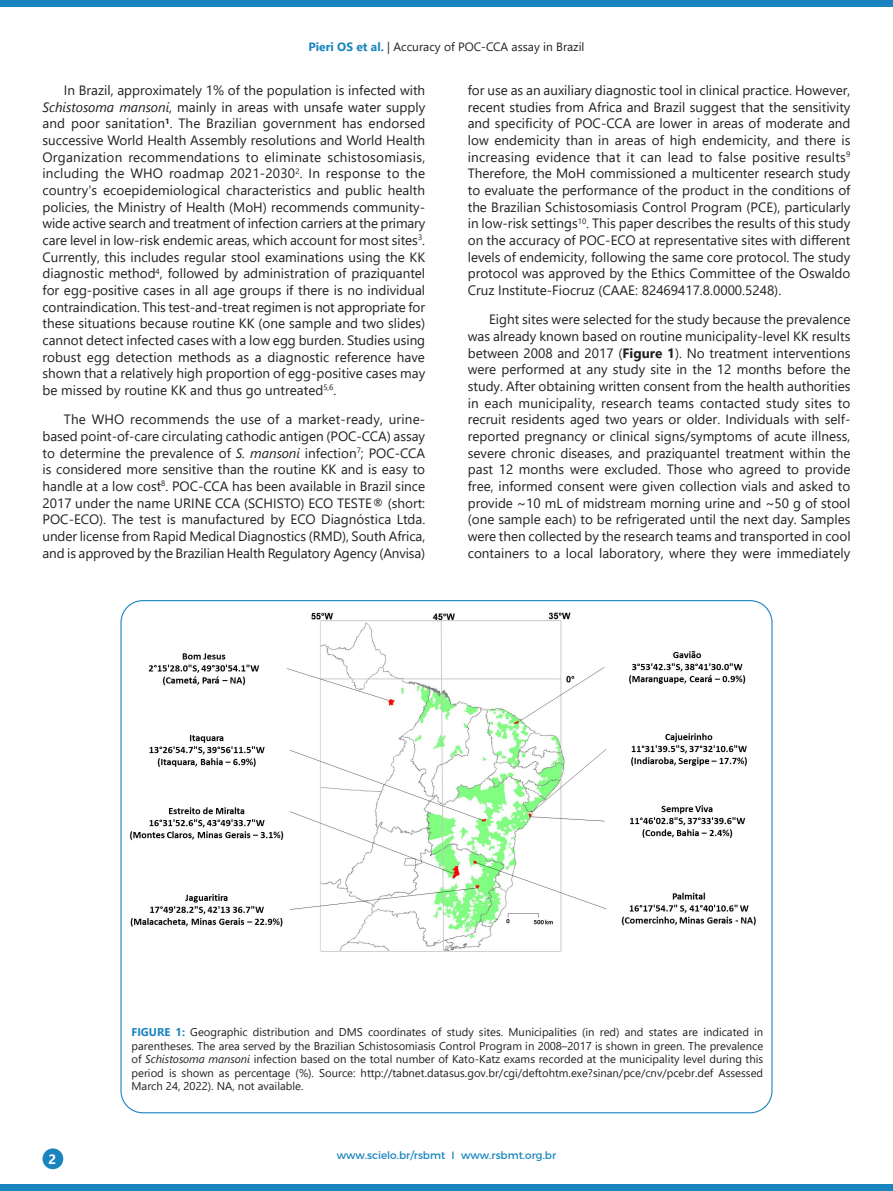
<style>
.page{position:relative;width:893px;height:1191px;background:#fff}
.page>*{position:absolute;margin:0;border:0;box-sizing:border-box;transform-origin:0 0}
.normal_1_5{font:13.5px/16.6px "Segoe UI";color:#231f20;text-align:justify}
.t1{font:700 13.5px "Ebrima";color:#fff}
.cabecalho{font:12px "Segoe UI";color:#231f20}
.FIGURA{font:11.25px/13.5px "Segoe UI";color:#231f20;text-align:justify}
.t2{font:10.5px "Montserrat";color:#1a84bf}
.s1{font-weight:700;color:#1a84bf}
.s2{font-style:italic}
.s3{font-weight:700}
</style>
<div class="page">
<div style="left:43px;top:1148px;width:20px;height:21px;background:#1a84bf;border-radius:50%"></div>
<div style="left:0;top:0;width:893px;height:6px;background:#1a84bf"></div>
<div style="left:0;top:1184px;width:893px;height:7px;background:#1a84bf"></div>
<img style="left:122px;top:606px;width:649px;height:345px">
<p class="cabecalho" style="left:308px;top:36px;width:278px"><span class="s1">Pieri OS et al.</span> | Accuracy of POC-CCA assay in Brazil</p>
<p class="normal_1_5" style="left:43px;top:81px;width:384px;text-indent:21px">In Brazil, approximately 1% of the population is infected with <span class="s2">Schistosoma mansoni</span>, mainly in areas with unsafe water supply and poor sanitation<sup>1</sup>. The Brazilian government has endorsed successive World Health Assembly resolutions and World Health Organization recommendations to eliminate schistosomiasis, including the WHO roadmap 2021-2030<sup>2</sup>. In response to the country's ecoepidemiological characteristics and public health policies, the Ministry of Health (MoH) recommends community&shy;wide active search and treatment of infection carriers at the primary care level in low-risk endemic areas, which account for most sites<sup>3</sup>.<br>Currently, this includes regular stool examinations using the KK diagnostic method<sup>4</sup>, followed by administration of praziquantel for egg-positive cases in all age groups if there is no individual contraindication. This test-and-treat regimen is not appropriate for these situations because routine KK (one sample and two slides) cannot detect infected cases with a low egg burden. Studies using robust egg detection methods as a diagnostic reference have shown that a relatively high proportion of egg-positive cases may be missed by routine KK and thus go untreated<sup>5,6</sup>.</p>
<p class="normal_1_5" style="left:43px;top:410px;width:384px;text-indent:21px">The WHO recommends the use of a market-ready, urine&shy;based point-of-care circulating cathodic antigen (POC-CCA) assay to determine the prevalence of <span class="s2">S. mansoni</span> infection<sup>7</sup>; POC-CCA is considered more sensitive than the routine KK and is easy to handle at a low cost<sup>8</sup>. POC-CCA has been available in Brazil since 2017 under the name URINE CCA (SCHISTO) ECO TESTE® (short:<br>POC-ECO). The test is manufactured by ECO Diagnóstica Ltda. under license from Rapid Medical Diagnostics (RMD), South Africa, and is approved by the Brazilian Health Regulatory Agency (Anvisa)</p>
<p class="normal_1_5" style="left:468px;top:81px;width:384px">for use as an auxiliary diagnostic tool in clinical practice. However, recent studies from Africa and Brazil suggest that the sensitivity and specificity of POC-CCA are lower in areas of moderate and low endemicity than in areas of high endemicity, and there is increasing evidence that it can lead to false positive results<sup>9<br></sup>Therefore, the MoH commissioned a multicenter research study to evaluate the performance of the product in the conditions of the Brazilian Schistosomiasis Control Program (PCE), particularly in low-risk settings<sup>10</sup>. This paper describes the results of this study on the accuracy of POC-ECO at representative sites with different levels of endemicity, following the same core protocol. The study protocol was approved by the Ethics Committee of the Oswaldo Cruz Institute-Fiocruz (CAAE: 82469417.8.0000.5248).</p>
<p class="normal_1_5" style="left:468px;top:310px;width:384px;text-indent:21px">Eight sites were selected for the study because the prevalence was already known based on routine municipality-level KK results between 2008 and 2017 (<span class="s3">Figure 1</span>). No treatment interventions were performed at any study site in the 12 months before the study. After obtaining written consent from the health authorities in each municipality, research teams contacted study sites to recruit residents aged two years or older. Individuals with self&shy;reported pregnancy or clinical signs/symptoms of acute illness, severe chronic diseases, and praziquantel treatment within the past 12 months were excluded. Those who agreed to provide free, informed consent were given collection vials and asked to provide ~10 mL of midstream morning urine and ~50 g of stool (one sample each) to be refrigerated until the next day. Samples were then collected by the research teams and transported in cool containers to a local laboratory, where they were immediately</p>
<p class="FIGURA" style="left:132px;top:1024px;width:633px"><span class="s1">FIGURE 1:</span> Geographic distribution and DMS coordinates of study sites. Municipalities (in red) and states are indicated in parentheses. The area served by the Brazilian Schistosomiasis Control Program in 2008–2017 is shown in green. The prevalence of <span class="s2">Schistosoma mansoni</span> infection based on the total number of Kato-Katz exams recorded at the municipality level during this period is shown as percentage (%). Source: http://tabnet.datasus.gov.br/cgi/deftohtm.exe?sinan/pce/cnv/pcebr.def Assessed March 24, 2022). NA, not available.</p>
<p class="t1" style="left:48px;top:1148px;width:9px">2</p>
<p class="t2" style="left:337px;top:1146px;width:221px">www.scielo.br/rsbmt I www.rsbmt.org.br</p>
</div>
